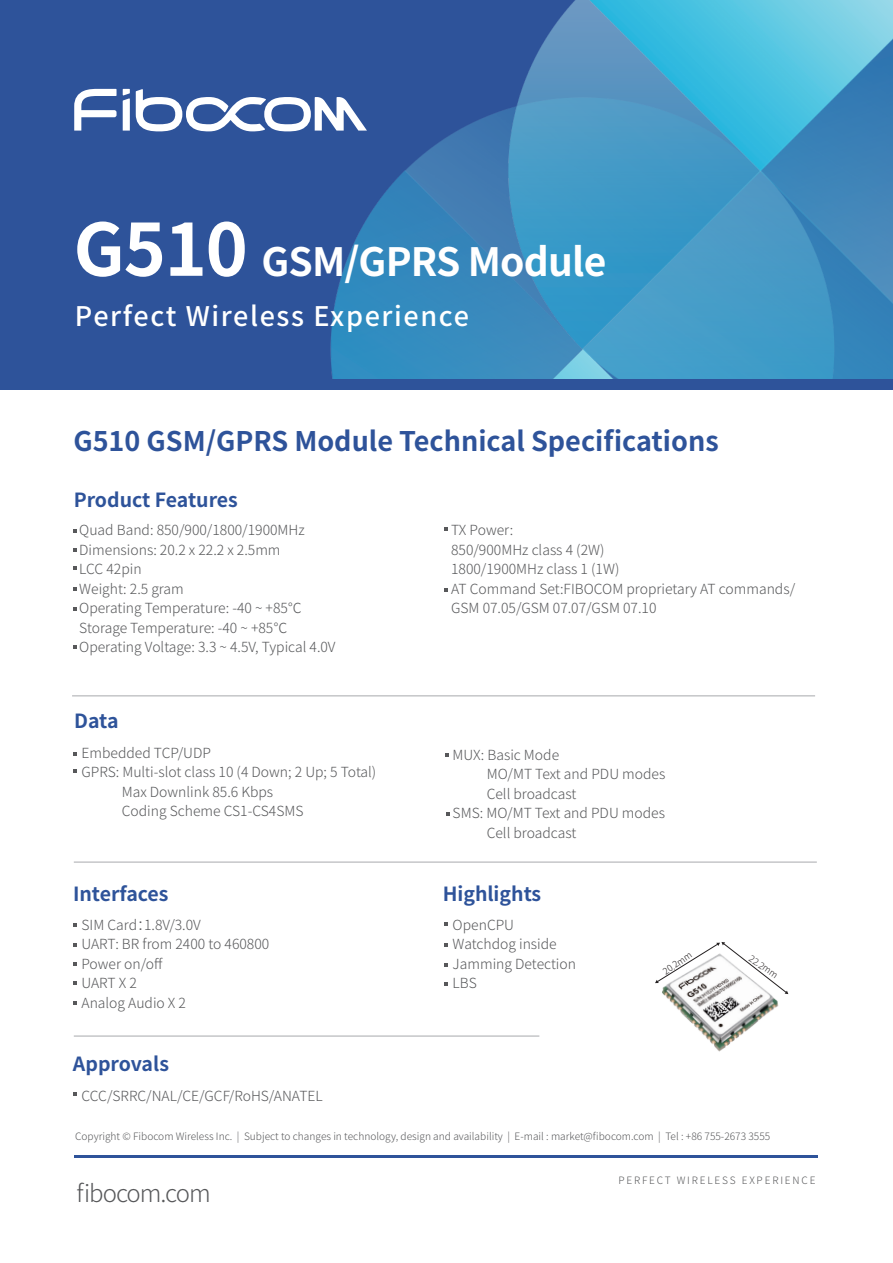
<style>
.page{position:relative;width:893px;height:1263px;background:#fff}
.page>*{position:absolute;margin:0;border:0;box-sizing:border-box;transform-origin:0 0}
.t1{font:700 39px "Source Han Sans CN";letter-spacing:-.02em;color:#fff}
.t2{font:700 27px "Source Han Sans CN";color:#2e539a}
.t3{font:500 27px "Source Han Sans CN";letter-spacing:.06em;color:#fff}
.t4{font:300 24px "Source Han Sans CN";letter-spacing:-.04em;color:#57585a}
.t5{font:700 19.5px "Source Han Sans CN";color:#2e539a}
.t6{font:300 13.95px/19.5px "Source Han Sans CN";color:#57585a}
.t7{font:300 10.2px "Source Han Sans CN";color:#57585a}
.t8{font:300 10.2px "Source Han Sans CN";letter-spacing:.18em;color:#57585a}
.t9{font:300 9px "Source Han Sans CN";color:#231f20}
.s1{font-size:72px}
</style>
<div class="page">
<div style="left:0;top:0;width:893px;height:390px;background:#2e539a"></div>
<img style="left:528px;top:0;width:365px;height:170px">
<img style="left:761px;top:170px;width:132px;height:209px">
<img style="left:330px;top:72px;width:431px;height:307px">
<svg style="left:123px;top:89px;width:7px;height:42px"></svg>
<svg style="left:74px;top:89px;width:43px;height:42px"></svg>
<svg style="left:136px;top:89px;width:231px;height:42px"></svg>
<hr style="left:74px;top:1155px;width:743px;height:2px;background:#2e539a">
<svg style="left:73px;top:923px;width:4px;height:4px"></svg>
<svg style="left:73px;top:943px;width:4px;height:3px"></svg>
<svg style="left:73px;top:962px;width:4px;height:4px"></svg>
<svg style="left:73px;top:981px;width:4px;height:4px"></svg>
<svg style="left:73px;top:1001px;width:4px;height:3px"></svg>
<svg style="left:444px;top:922px;width:3px;height:4px"></svg>
<svg style="left:444px;top:963px;width:3px;height:4px"></svg>
<svg style="left:444px;top:982px;width:3px;height:4px"></svg>
<hr style="left:72px;top:696px;width:743px;height:1px;background:#a8a9ad">
<hr style="left:74px;top:862px;width:743px;height:1px;background:#a8a9ad">
<hr style="left:74px;top:1036px;width:465px;height:1px;background:#a8a9ad">
<svg style="left:73px;top:752px;width:4px;height:3px"></svg>
<svg style="left:73px;top:770px;width:4px;height:3px"></svg>
<svg style="left:445px;top:753px;width:4px;height:4px"></svg>
<svg style="left:446px;top:812px;width:4px;height:4px"></svg>
<svg style="left:73px;top:1092px;width:4px;height:4px"></svg>
<svg style="left:73px;top:529px;width:4px;height:4px"></svg>
<svg style="left:73px;top:548px;width:4px;height:4px"></svg>
<svg style="left:73px;top:567px;width:4px;height:3px"></svg>
<svg style="left:73px;top:607px;width:4px;height:4px"></svg>
<svg style="left:73px;top:587px;width:4px;height:4px"></svg>
<svg style="left:444px;top:588px;width:3px;height:4px"></svg>
<svg style="left:73px;top:645px;width:4px;height:3px"></svg>
<img style="left:655px;top:942px;width:134px;height:110px">
<h1 class="t1" style="left:73px;top:239px;width:535px"><span class="s1">G510</span> GSM/GPRS Module</h1>
<h2 class="t3" style="left:75px;top:300px;width:396px">Perfect Wireless Experience</h2>
<h2 class="t2" style="left:73px;top:426px;width:647px">G510 GSM/GPRS Module Technical Specifications</h2>
<h3 class="t5" style="left:74px;top:489px;width:166px">Product Features</h3>
<p class="t6" style="left:79px;top:521px;width:258px">Quad Band: 850/900/1800/1900MHz<br>Dimensions: 20.2 x 22.2 x 2.5mm<br>LCC 42pin<br>Weight: 2.5 gram<br>Operating Temperature: -40 ~ +85℃<br>Storage Temperature: -40 ~ +85℃<br>Operating Voltage: 3.3 ~ 4.5V, Typical 4.0V</p>
<p class="t6" style="left:451px;top:521px;width:346px">TX Power:<br>850/900MHz class 4 (2W)<br>1800/1900MHz class 1 (1W)<br>AT Command Set:FIBOCOM proprietary AT commands/<br>GSM 07.05/GSM 07.07/GSM 07.10</p>
<h3 class="t5" style="left:74px;top:710px;width:46px">Data</h3>
<p class="t6" style="left:82px;top:743px;width:131px">Embedded TCP/UDP</p>
<p class="t6" style="left:82px;top:763px;width:296px">GPRS: Multi-slot class 10 (4 Down; 2 Up; 5 Total)</p>
<p class="t6" style="left:122px;top:782px;width:153px">Max Downlink 85.6 Kbps</p>
<p class="t6" style="left:122px;top:802px;width:183px">Coding Scheme CS1-CS4SMS</p>
<h3 class="t5" style="left:73px;top:883px;width:97px">Interfaces</h3>
<p class="t6" style="left:453px;top:745px;width:108px">MUX: Basic Mode</p>
<p class="t6" style="left:487px;top:765px;width:180px">MO/MT Text and PDU modes</p>
<p class="t6" style="left:487px;top:784px;width:91px">Cell broadcast</p>
<p class="t6" style="left:453px;top:804px;width:214px">SMS: MO/MT Text and PDU modes</p>
<p class="t6" style="left:487px;top:823px;width:91px">Cell broadcast</p>
<h3 class="t5" style="left:443px;top:883px;width:100px">Highlights</h3>
<p class="t6" style="left:82px;top:915px;width:189px">SIM Card：1.8V/3.0V<br>UART: BR from 2400 to 460800<br>Power on/off<br>UART X 2<br>Analog Audio X 2</p>
<p class="t6" style="left:453px;top:915px;width:125px">OpenCPU<br>Watchdog inside<br>Jamming Detection<br>LBS</p>
<h3 class="t5" style="left:73px;top:1053px;width:98px">Approvals</h3>
<p class="t6" style="left:82px;top:1086px;width:243px">CCC/SRRC/NAL/CE/GCF/RoHS/ANATEL</p>
<p class="t9" style="left:661px;top:968px;width:34px;rotate:-35deg">20.2mm</p>
<p class="t9" style="left:753px;top:953px;width:34px;rotate:35deg">22.2mm</p>
<p class="t7" style="left:75px;top:1131px;width:697px">Copyright © Fibocom Wireless Inc. | Subject to changes in technology, design and availability | E-mail : market@fibocom.com | Tel : +86 755-2673 3555</p>
<h3 class="t4" style="left:76px;top:1179px;width:136px">fibocom.com</h3>
<p class="t8" style="left:618px;top:1174px;width:199px">PERFECT WIRELESS EXPERIENCE</p>
</div>
